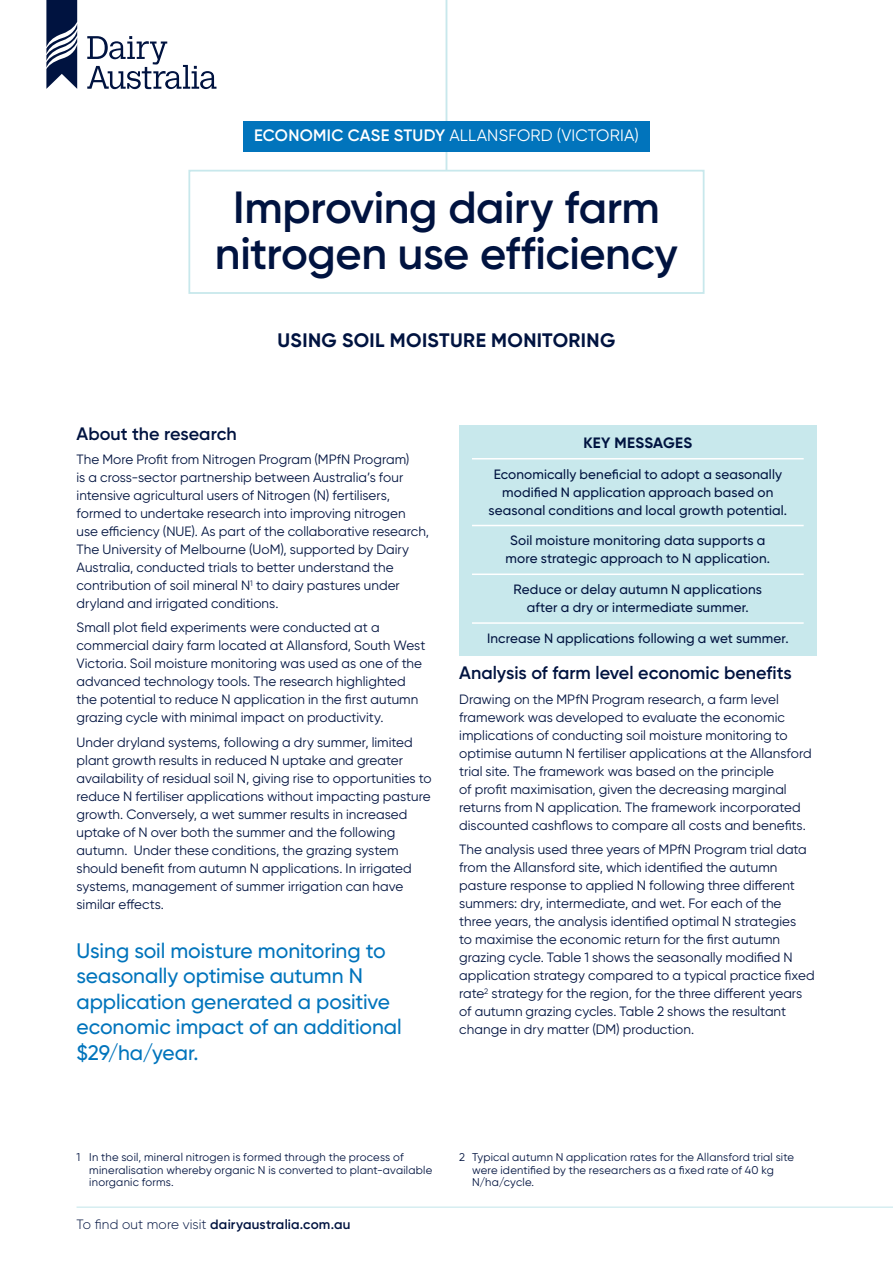
<style>
.page{position:relative;width:893px;height:1263px;background:#fff}
.page>*{position:absolute;margin:0;border:0;box-sizing:border-box;transform-origin:0 0}
.t1{font:600 45px/46.5px "Gilroy";letter-spacing:-.01em;color:#001340;text-align:center}
.FI_Pull_quote{font:500 21px/25.5px "Gilroy";letter-spacing:-.005em;color:#0174bc}
.t2{font:700 19.5px "Gilroy";letter-spacing:.02em;color:#001340}
.Subhead_01{font:600 18px "Gilroy";color:#001340}
.t3{font:16.5px "Gilroy";letter-spacing:.01em;color:#fff}
.BB_heading{font:700 15px "Gilroy";letter-spacing:.02em;color:#001340}
.Body_copy{font:13.5px/18px "Gilroy";color:#001340}
.BB_text{font:500 13.5px/18px "Gilroy";letter-spacing:.01em;color:#001340;text-align:center}
.t4{font:600 13.5px "Gilroy";letter-spacing:.015em;color:#001340}
.Footnote{font:11.25px/12.8px "Gilroy";letter-spacing:.02em;color:#001340}
.s1{font-weight:600}
.s2{font-weight:300}
</style>
<div class="page">
<hr style="left:446px;top:0;width:1px;height:170px;background:#c8e8ec">
<svg style="left:87px;top:36px;width:129px;height:53px"></svg>
<svg style="left:46px;top:0;width:31px;height:89px"></svg>
<hr style="left:77px;top:1206px;width:816px;height:2px;background:#c8e8ec">
<div style="left:243px;top:121px;width:407px;height:30px;background:#0174bc"></div>
<div style="left:188px;top:170px;width:516px;height:124px;border:2px solid #c8e8ec"></div>
<div style="left:459px;top:425px;width:357px;height:231px;background:#c8e8ec"></div>
<hr style="left:472px;top:458px;width:332px;height:1px;background:#fff">
<hr style="left:472px;top:525px;width:332px;height:1px;background:#fff">
<hr style="left:472px;top:573px;width:332px;height:2px;background:#fff">
<hr style="left:472px;top:622px;width:332px;height:2px;background:#fff">
<p class="t3" style="left:254px;top:125px;width:386px"><span class="s1">ECONOMIC CASE STUDY</span> ALLANSFORD (VICTORIA)</p>
<h1 class="t1" style="left:215px;top:183px;width:465px">Improving dairy farm nitrogen use efficiency</h1>
<h3 class="t2" style="left:278px;top:328px;width:339px">USING SOIL MOISTURE MONITORING</h3>
<p class="Subhead_01" style="left:77px;top:422px;width:162px">About the research</p>
<p class="Body_copy" style="left:77px;top:450px;width:354px">The More Profit from Nitrogen Program (MPfN Program)<br>is a cross-sector partnership between Australia’s four intensive agricultural users of Nitrogen (N) fertilisers, formed to undertake research into improving nitrogen use efficiency (NUE). As part of the collaborative research, The University of Melbourne (UoM), supported by Dairy Australia, conducted trials to better understand the contribution of soil mineral N<sup>1</sup> to dairy pastures under dryland and irrigated conditions.</p>
<p class="Body_copy" style="left:77px;top:618px;width:350px">Small plot field experiments were conducted at a commercial dairy farm located at Allansford, South West Victoria. Soil moisture monitoring was used as one of the advanced technology tools. The research highlighted the potential to reduce N application in the first autumn grazing cycle with minimal impact on productivity.</p>
<p class="Body_copy" style="left:77px;top:733px;width:357px">Under dryland systems, following a dry summer, limited plant growth results in reduced N uptake and greater availability of residual soil N, giving rise to opportunities to reduce N fertiliser applications without impacting pasture growth. Conversely, a wet summer results in increased uptake of N over both the summer and the following autumn. Under these conditions, the grazing system should benefit from autumn N applications. In irrigated systems, management of summer irrigation can have similar effects.</p>
<p class="FI_Pull_quote" style="left:77px;top:937px;width:327px">Using soil moisture monitoring to seasonally optimise autumn N application generated a positive economic impact of an additional $29/ha/year.</p>
<p class="BB_heading" style="left:583px;top:433px;width:110px">KEY MESSAGES</p>
<p class="BB_text" style="left:489px;top:465px;width:300px">Economically beneficial to adopt a seasonally modified N application approach based on seasonal conditions and local growth potential.</p>
<p class="BB_text" style="left:505px;top:531px;width:266px">Soil moisture monitoring data supports a more strategic approach to N application.</p>
<p class="BB_text" style="left:514px;top:580px;width:250px">Reduce or delay autumn N applications after a dry or intermediate summer.</p>
<p class="BB_text" style="left:487px;top:629px;width:303px">Increase N applications following a wet summer.</p>
<p class="Subhead_01" style="left:459px;top:662px;width:334px">Analysis of farm level economic benefits</p>
<p class="Body_copy" style="left:459px;top:690px;width:354px">Drawing on the MPfN Program research, a farm level framework was developed to evaluate the economic implications of conducting soil moisture monitoring to optimise autumn N fertiliser applications at the Allansford trial site. The framework was based on the principle<br>of profit maximisation, given the decreasing marginal returns from N application. The framework incorporated discounted cashflows to compare all costs and benefits.</p>
<p class="Body_copy" style="left:459px;top:840px;width:357px">The analysis used three years of MPfN Program trial data from the Allansford site, which identified the autumn pasture response to applied N following three different summers: dry, intermediate, and wet. For each of the three years, the analysis identified optimal N strategies<br>to maximise the economic return for the first autumn grazing cycle. Table 1 shows the seasonally modified N application strategy compared to a typical practice fixed rate<sup>2</sup> strategy for the region, for the three different years of autumn grazing cycles. Table 2 shows the resultant change in dry matter (DM) production.</p>
<p class="Footnote" style="left:89px;top:1150px;width:345px;text-indent:-13px">1 In the soil, mineral nitrogen is formed through the process of mineralisation whereby organic N is converted to plant-available inorganic forms.</p>
<p class="t4" style="left:77px;top:1216px;width:275px"><span class="s2">To find out more visit</span> dairyaustralia.com.au</p>
<p class="Footnote" style="left:472px;top:1150px;width:324px;text-indent:-13px">2 Typical autumn N application rates for the Allansford trial site were identified by the researchers as a fixed rate of 40 kg<br>N/ha/cycle.</p>
</div>
